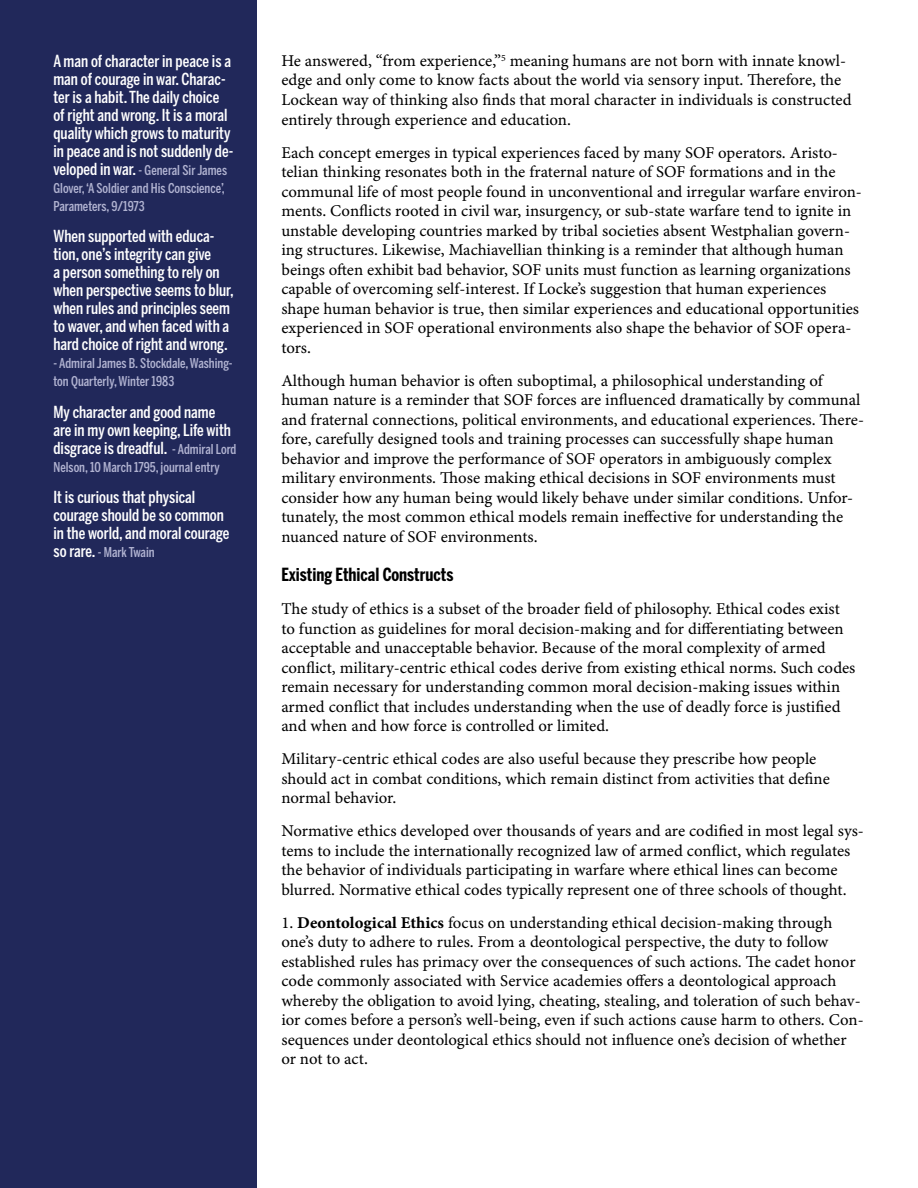
<style>
.page{position:relative;width:918px;height:1188px;background:#fff}
.page>*{position:absolute;margin:0;border:0;box-sizing:border-box;transform-origin:0 0}
.t1{font:700 18px "Benton Sans Comp";color:#000}
.t2{font:16.5px/19.5px "Minion Pro Capt";color:#000}
.t3{font:500 16.5px/18px "Benton Sans Comp";color:#fff}
.t4{font:500 13.5px/18px "Benton Sans Comp";color:#b1b3d1}
.s1{font-size:16.5px;color:#fff}
.s2{font-size:13.5px;color:#b1b3d1}
.s3{font-family:"Minion Pro Bold Capt"}
</style>
<div class="page">
<div style="left:0;top:0;width:256px;height:1188px;background:#21285a"></div>
<p class="t3" style="left:53px;top:52px;width:181px">A man of character in peace is a man of courage in war. Charac&shy;ter is a habit. The daily choice of right and wrong. It is a moral quality which grows to maturity in peace and is not suddenly de-</p>
<p class="t4" style="left:53px;top:161px;width:175px"><span class="s1">veloped in war.</span> - General Sir James<br>Glover, ‘A Soldier and His Conscience’,<br>Parameters, 9/1973</p>
<p class="t3" style="left:53px;top:228px;width:182px">When supported with educa&shy;tion, one’s integrity can give<br>a person something to rely on when perspective seems to blur, when rules and principles seem to waver, and when faced with a hard choice of right and wrong.</p>
<p class="t4" style="left:53px;top:355px;width:181px">- Admiral James B. Stockdale, Washing&shy;ton Quarterly, Winter 1983</p>
<p class="t3" style="left:53px;top:403px;width:184px">My character and good name are in my own keeping, Life with disgrace is dreadful. <span class="s2">- Admiral Lord</span></p>
<p class="t4" style="left:53px;top:458px;width:168px">Nelson, 10 March 1795, journal entry</p>
<p class="t3" style="left:53px;top:489px;width:178px">It is curious that physical courage should be so common in the world, and moral courage</p>
<p class="t4" style="left:53px;top:544px;width:103px"><span class="s1">so rare.</span> - Mark Twain</p>
<p class="t2" style="left:281px;top:52px;width:572px">He answered, “from experience,”<sup>5</sup> meaning humans are not born with innate knowl&shy;edge and only come to know facts about the world via sensory input. Therefore, the Lockean way of thinking also finds that moral character in individuals is constructed entirely through experience and education.</p>
<p class="t2" style="left:281px;top:143px;width:582px">Each concept emerges in typical experiences faced by many SOF operators. Aristo&shy;telian thinking resonates both in the fraternal nature of SOF formations and in the communal life of most people found in unconventional and irregular warfare environ&shy;ments. Conflicts rooted in civil war, insurgency, or sub-state warfare tend to ignite in unstable developing countries marked by tribal societies absent Westphalian govern&shy;ing structures. Likewise, Machiavellian thinking is a reminder that although human beings often exhibit bad behavior, SOF units must function as learning organizations capable of overcoming self-interest. If Locke’s suggestion that human experiences shape human behavior is true, then similar experiences and educational opportunities experienced in SOF operational environments also shape the behavior of SOF opera&shy;tors.</p>
<p class="t2" style="left:281px;top:371px;width:584px">Although human behavior is often suboptimal, a philosophical understanding of human nature is a reminder that SOF forces are influenced dramatically by communal and fraternal connections, political environments, and educational experiences. There&shy;fore, carefully designed tools and training processes can successfully shape human behavior and improve the performance of SOF operators in ambiguously complex military environments. Those making ethical decisions in SOF environments must consider how any human being would likely behave under similar conditions. Unfor&shy;tunately, the most common ethical models remain ineffective for understanding the nuanced nature of SOF environments.</p>
<p class="t1" style="left:281px;top:564px;width:174px">Existing Ethical Constructs</p>
<p class="t2" style="left:281px;top:600px;width:576px">The study of ethics is a subset of the broader field of philosophy. Ethical codes exist to function as guidelines for moral decision-making and for differentiating between acceptable and unacceptable behavior. Because of the moral complexity of armed conflict, military-centric ethical codes derive from existing ethical norms. Such codes remain necessary for understanding common moral decision-making issues within armed conflict that includes understanding when the use of deadly force is justified and when and how force is controlled or limited.</p>
<p class="t2" style="left:281px;top:750px;width:550px">Military-centric ethical codes are also useful because they prescribe how people should act in combat conditions, which remain distinct from activities that define normal behavior.</p>
<p class="t2" style="left:281px;top:822px;width:584px">Normative ethics developed over thousands of years and are codified in most legal sys&shy;tems to include the internationally recognized law of armed conflict, which regulates the behavior of individuals participating in warfare where ethical lines can become blurred. Normative ethical codes typically represent one of three schools of thought.</p>
<p class="t2" style="left:281px;top:914px;width:584px">1. <span class="s3">Deontological Ethics</span> focus on understanding ethical decision-making through one’s duty to adhere to rules. From a deontological perspective, the duty to follow established rules has primacy over the consequences of such actions. The cadet honor code commonly associated with Service academies offers a deontological approach whereby the obligation to avoid lying, cheating, stealing, and toleration of such behav&shy;ior comes before a person’s well-being, even if such actions cause harm to others. Con&shy;sequences under deontological ethics should not influence one’s decision of whether or not to act.</p>
</div>
